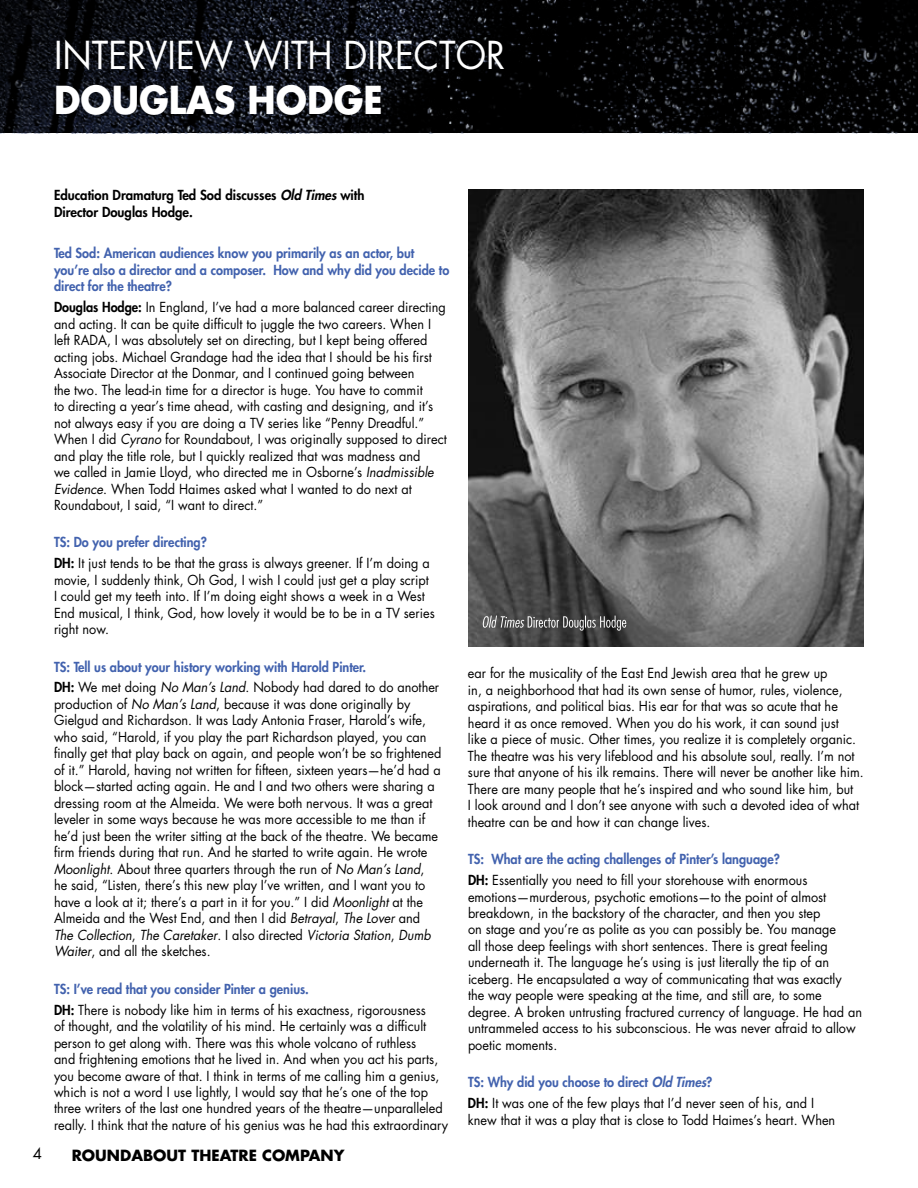
<style>
.page{position:relative;width:918px;height:1188px;background:#fff}
.page>*{position:absolute;margin:0;border:0;box-sizing:border-box;transform-origin:0 0}
.t1{font:37.5px "Futura Std";color:#fff;scale:.94 1}
.t2{font:700 37.5px "Futura Std";color:#fff;scale:.94 1}
.t3{font:700 15px "Futura Std";color:#000}
.t4{font:15px "Futura Std";color:#000}
.t5{font:13.5px/16.5px "Futura Std";color:#000;scale:.94 1}
.t6{font:800 13.5px/16.5px "Futura Std";color:#4262ae;scale:.94 1}
.t7{font:800 13.5px/16.5px "Futura Std";color:#000}
.s1{font-style:italic}
.s2{font-weight:800}
.s3{font-weight:800;color:#4262ae}
.s4{color:#000}
.s5{font-weight:400;color:#000}
.s6{font-weight:400;font-style:italic;color:#000}
.s7{font-weight:800;font-style:italic;color:#4262ae}
</style>
<div class="page">
<img style="left:0;top:0;width:918px;height:133px">
<img style="left:468px;top:189px;width:396px;height:458px">
<svg style="left:482px;top:616px;width:144px;height:15px;background:#6a6a6a"></svg>
<h1 class="t1" style="left:54px;top:32px;width:482px">INTERVIEW WITH DIRECTOR</h1>
<h1 class="t2" style="left:54px;top:75px;width:351px">DOUGLAS HODGE</h1>
<p class="t7" style="left:54px;top:187px;width:312px">Education Dramaturg Ted Sod discusses <span class="s1">Old Times</span>with<br>Director Douglas Hodge.</p>
<p class="t6" style="left:54px;top:245px;width:422px">Ted Sod: American audiences know you primarily as an actor, but you’re also a director and a composer. How and why did you decide to direct for the theatre?</p>
<p class="t5" style="left:54px;top:299px;width:419px"><span class="s2">Douglas Hodge:</span> In England, I’ve had a more balanced career directing and acting. It can be quite difficult to juggle the two careers. When I left RADA, I was absolutely set on directing, but I kept being offered acting jobs. Michael Grandage had the idea that I should be his first Associate Director at the Donmar, and I continued going between<br>the two. The lead-in time for a director is huge. You have to commit<br>to directing a year’s time ahead, with casting and designing, and it’s not always easy if you are doing a TV series like “Penny Dreadful.” When I did <span class="s1">Cyrano</span> for Roundabout, I was originally supposed to direct and play the title role, but I quickly realized that was madness and<br>we called in Jamie Lloyd, who directed me in Osborne’s <span class="s1">Inadmissible Evidence</span>. When Todd Haimes asked what I wanted to do next at Roundabout, I said, “I want to direct.”</p>
<p class="t5" style="left:54px;top:532px;width:401px;line-height:20.9px"><span class="s3">TS: Do you prefer directing?<br></span><span class="s2">DH:</span> It just tends to be that the grass is always greener. If I’m doing a</p>
<p class="t5" style="left:54px;top:572px;width:407px">movie, I suddenly think, Oh God, I wish I could just get a play script I could get my teeth into. If I’m doing eight shows a week in a West End musical, I think, God, how lovely it would be to be in a TV series right now.</p>
<p class="t6" style="left:54px;top:656px;width:411px;line-height:20.9px">TS: Tell us about your history working with Harold Pinter.<br><span class="s4">DH:</span> <span class="s5">We met doing</span> <span class="s6">No Man’s Land</span><span class="s5">. Nobody had dared to do another</span></p>
<p class="t5" style="left:54px;top:696px;width:414px">production of <span class="s1">No Man’s Land</span>, because it was done originally by Gielgud and Richardson. It was Lady Antonia Fraser, Harold’s wife, who said, “Harold, if you play the part Richardson played, you can finally get that play back on again, and people won’t be so frightened of it.” Harold, having not written for fifteen, sixteen years—he’d had a block—started acting again. He and I and two others were sharing a dressing room at the Almeida. We were both nervous. It was a great leveler in some ways because he was more accessible to me than if he’d just been the writer sitting at the back of the theatre. We became firm friends during that run. And he started to write again. He wrote <span class="s1">Moonlight</span>. About three quarters through the run of <span class="s1">No Man’s Land</span>,<br>he said, “Listen, there’s this new play I’ve written, and I want you to have a look at it; there’s a part in it for you.” I did <span class="s1">Moonlight</span> at the Almeida and the West End, and then I did <span class="s1">Betrayal</span>, <span class="s1">The Lover</span> and <span class="s1">The Collection</span>, <span class="s1">The Caretaker</span>. I also directed <span class="s1">Victoria Station</span>, <span class="s1">Dumb Waiter</span>, and all the sketches.</p>
<p class="t5" style="left:54px;top:978px;width:397px;line-height:20.9px"><span class="s3">TS: I’ve read that you consider Pinter a genius.<br></span><span class="s2">DH:</span> There is nobody like him in terms of his exactness, rigorousness</p>
<p class="t5" style="left:54px;top:1018px;width:421px">of thought, and the volatility of his mind. He certainly was a difficult person to get along with. There was this whole volcano of ruthless<br>and frightening emotions that he lived in. And when you act his parts, you become aware of that. I think in terms of me calling him a genius, which is not a word I use lightly, I would say that he’s one of the top three writers of the last one hundred years of the theatre—unparalleled really. I think that the nature of his genius was he had this extraordinary</p>
<p class="t4" style="left:33px;top:1144px;width:11px">4</p>
<p class="t3" style="left:72px;top:1145px;width:274px">ROUNDABOUT THEATRE COMPANY</p>
<p class="t5" style="left:468px;top:665px;width:423px">ear for the musicality of the East End Jewish area that he grew up<br>in, a neighborhood that had its own sense of humor, rules, violence, aspirations, and political bias. His ear for that was so acute that he heard it as once removed. When you do his work, it can sound just<br>like a piece of music. Other times, you realize it is completely organic.<br>The theatre was his very lifeblood and his absolute soul, really. I’m not sure that anyone of his ilk remains. There will never be another like him.<br>There are many people that he’s inspired and who sound like him, but<br>I look around and I don’t see anyone with such a devoted idea of what theatre can be and how it can change lives.</p>
<p class="t5" style="left:468px;top:849px;width:363px;line-height:20.9px"><span class="s3">TS: What are the acting challenges of Pinter’s language?<br></span><span class="s2">DH:</span> Essentially you need to fill your storehouse with enormous</p>
<p class="t5" style="left:468px;top:888px;width:421px">emotions—murderous, psychotic emotions—to the point of almost breakdown, in the backstory of the character, and then you step<br>on stage and you’re as polite as you can possibly be. You manage<br>all those deep feelings with short sentences. There is great feeling underneath it. The language he’s using is just literally the tip of an iceberg. He encapsulated a way of communicating that was exactly<br>the way people were speaking at the time, and still are, to some degree. A broken untrusting fractured currency of language. He had an untrammeled access to his subconscious. He was never afraid to allow poetic moments.</p>
<p class="t5" style="left:468px;top:1072px;width:370px;line-height:20.9px"><span class="s3">TS: Why did you choose to direct</span> <span class="s7">Old Times</span><span class="s3">?<br></span><span class="s2">DH:</span> It was one of the few plays that I’d never seen of his, and I</p>
<p class="t5" style="left:468px;top:1112px;width:392px">knew that it was a play that is close to Todd Haimes’s heart. When</p>
</div>
